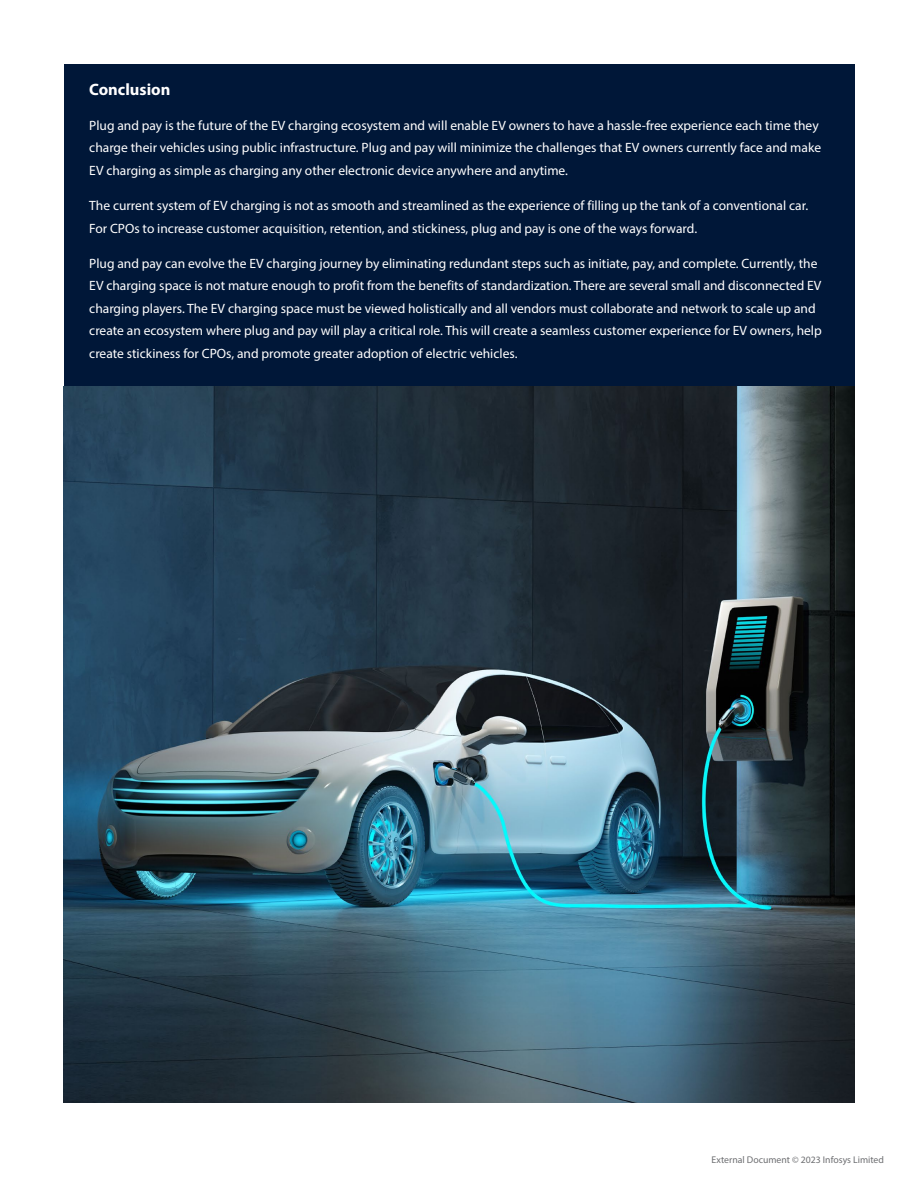
<style>
.page{position:relative;width:918px;height:1188px;background:#fff}
.page>*{position:absolute;margin:0;border:0;box-sizing:border-box;transform-origin:0 0}
.t1{font:700 16.5px "Myriad Pro";color:#fff}
.t2{font:13.5px/22.5px "Myriad Pro";color:#fff}
.t3{font:9.75px "Myriad Pro";color:#6d6e71}
</style>
<div class="page">
<div style="left:64px;top:64px;width:790px;height:325px;background:#001738"></div>
<img style="left:64px;top:387px;width:790px;height:716px">
<p class="t1" style="left:89px;top:78px;width:83px">Conclusion</p>
<p class="t2" style="left:89px;top:114px;width:733px">Plug and pay is the future of the EV charging ecosystem and will enable EV owners to have a hassle-free experience each time they charge their vehicles using public infrastructure. Plug and pay will minimize the challenges that EV owners currently face and make<br>EV charging as simple as charging any other electronic device anywhere and anytime.</p>
<p class="t2" style="left:89px;top:194px;width:720px">The current system of EV charging is not as smooth and streamlined as the experience of filling up the tank of a conventional car.<br>For CPOs to increase customer acquisition, retention, and stickiness, plug and pay is one of the ways forward.</p>
<p class="t2" style="left:89px;top:252px;width:734px">Plug and pay can evolve the EV charging journey by eliminating redundant steps such as initiate, pay, and complete. Currently, the EV charging space is not mature enough to profit from the benefits of standardization. There are several small and disconnected EV charging players. The EV charging space must be viewed holistically and all vendors must collaborate and network to scale up and create an ecosystem where plug and pay will play a critical role. This will create a seamless customer experience for EV owners, help create stickiness for CPOs, and promote greater adoption of electric vehicles.</p>
<p class="t3" style="left:712px;top:1154px;width:174px">External Document © 2023 Infosys Limited</p>
</div>
